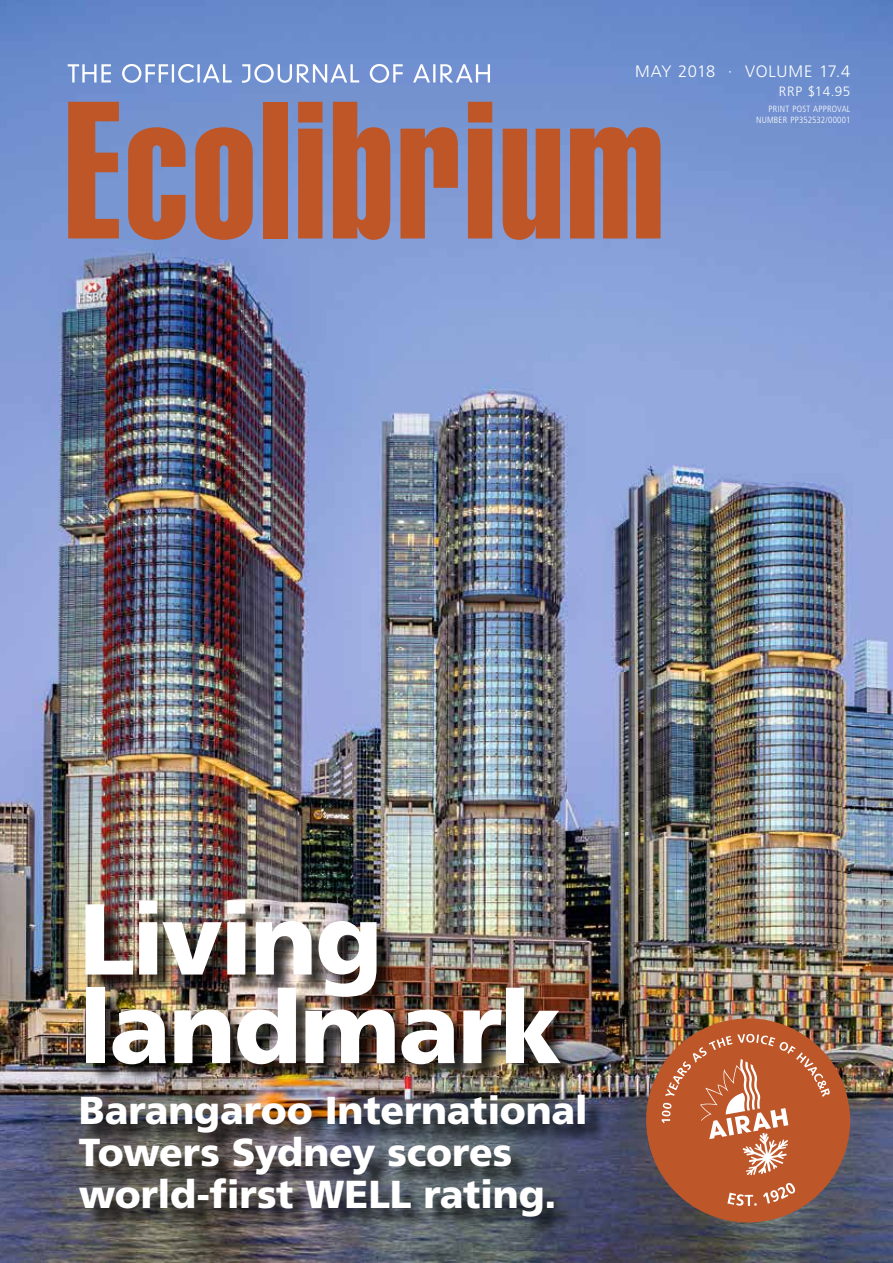
<style>
.page{position:relative;width:893px;height:1263px;background:#fff}
.page>*{position:absolute;margin:0;border:0;box-sizing:border-box;transform-origin:0 0}
.t1{font:192px "Helvetica Extra Compressed";letter-spacing:.015em;color:#bf5627}
.t2{font:900 100.5px/88.5px "Frutiger LT Std";letter-spacing:-.02em;color:#fff}
.t3{font:900 39px/42px "Frutiger LT Std";letter-spacing:-.005em;color:#fff}
.t4{font:300 16.5px "Frutiger LT Std";letter-spacing:.03em;color:#fff}
.t5{font:300 13.5px "Frutiger LT Std";letter-spacing:.05em;color:#fff}
.t6{font:300 condensed 9px/10.8px "Frutiger LT Std";letter-spacing:.02em;color:#fff;text-align:right}
</style>
<div class="page">
<img style="left:0;top:0;width:893px;height:1263px">
<div style="left:82px;top:902px;width:524px;height:335px;background:#000;opacity:.75"></div>
<svg style="left:68px;top:64px;width:422px;height:19px"></svg>
<img style="left:638px;top:1010px;width:220px;height:221px">
<svg style="left:727px;top:1193px;width:30px;height:13px"></svg>
<svg style="left:763px;top:1182px;width:33px;height:21px"></svg>
<svg style="left:662px;top:1034px;width:168px;height:141px;background:#c36a43"></svg>
<p class="t4" style="left:635px;top:62px;width:217px">MAY 2018 · VOLUME 17.4</p>
<p class="t5" style="left:779px;top:84px;width:73px">RRP $14.95</p>
<h1 class="t1" style="left:64px;top:55px;width:601px">Ecolibrium</h1>
<p class="t6" style="left:756px;top:103px;width:96px">PRINT POST APPROVAL<br>NUMBER PP352532/00001</p>
<h2 class="t2" style="left:79px;top:895px;width:484px">Living landmark</h2>
<p class="t3" style="left:79px;top:1089px;width:510px">Barangaroo International<br>Towers Sydney scores world-first WELL rating.</p>
</div>
